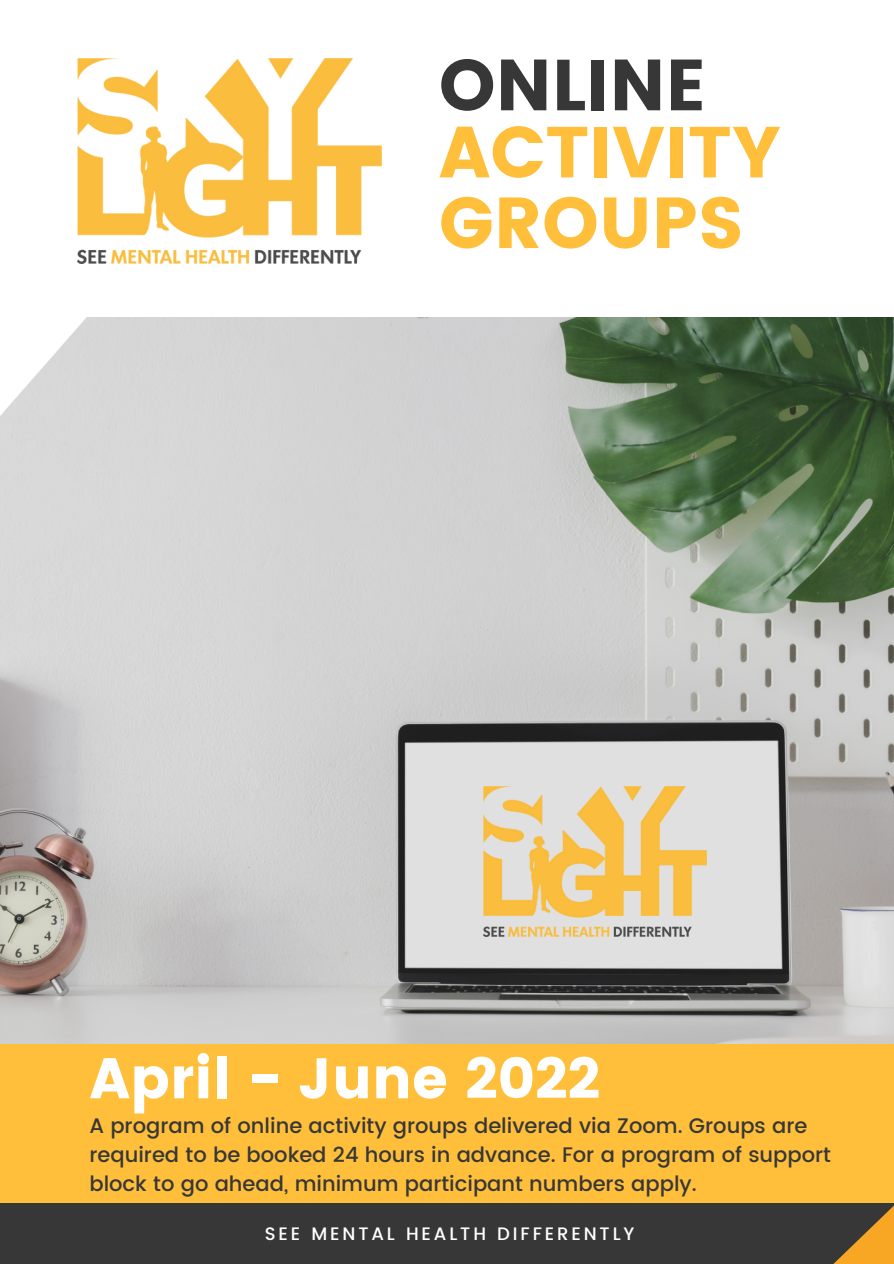
<style>
.page{position:relative;width:894px;height:1264px;background:#fff}
.page>*{position:absolute;margin:0;border:0;box-sizing:border-box;transform-origin:0 0}
.t1{font:72px "Poppins";color:#ffbf3b}
.t2{font:72px "Poppins";color:#373737}
.t3{font:57px "Poppins";color:#fff}
.t4{font:500 21px/29.2px "Poppins";color:#373737}
.t5{font:500 18px "Poppins";letter-spacing:.16em;color:#fff}
</style>
<div class="page">
<img style="left:0;top:318px;width:893px;height:726px">
<div style="left:0;top:1044px;width:893px;height:176px;background:#ffbf3b"></div>
<img style="left:0;top:317px;width:89px;height:100px">
<div style="left:0;top:1203px;width:893px;height:60px;background:#373737"></div>
<svg style="left:834px;top:1206px;width:59px;height:57px"></svg>
<img style="left:77px;top:58px;width:304px;height:205px">
<img style="left:483px;top:786px;width:223px;height:150px">
<p class="t2" style="left:438px;top:43px;width:269px">ONLINE</p>
<p class="t1" style="left:438px;top:110px;width:344px">ACTIVITY</p>
<p class="t1" style="left:438px;top:181px;width:307px">GROUPS</p>
<p class="t3" style="left:89px;top:1045px;width:512px">April - June 2022</p>
<p class="t4" style="left:89px;top:1110px;width:743px">A program of online activity groups delivered via Zoom. Groups are required to be booked 24 hours in advance. For a program of support block to go ahead, minimum participant numbers apply.</p>
<p class="t5" style="left:264px;top:1223px;width:371px">SEE MENTAL HEALTH DIFFERENTLY</p>
</div>
